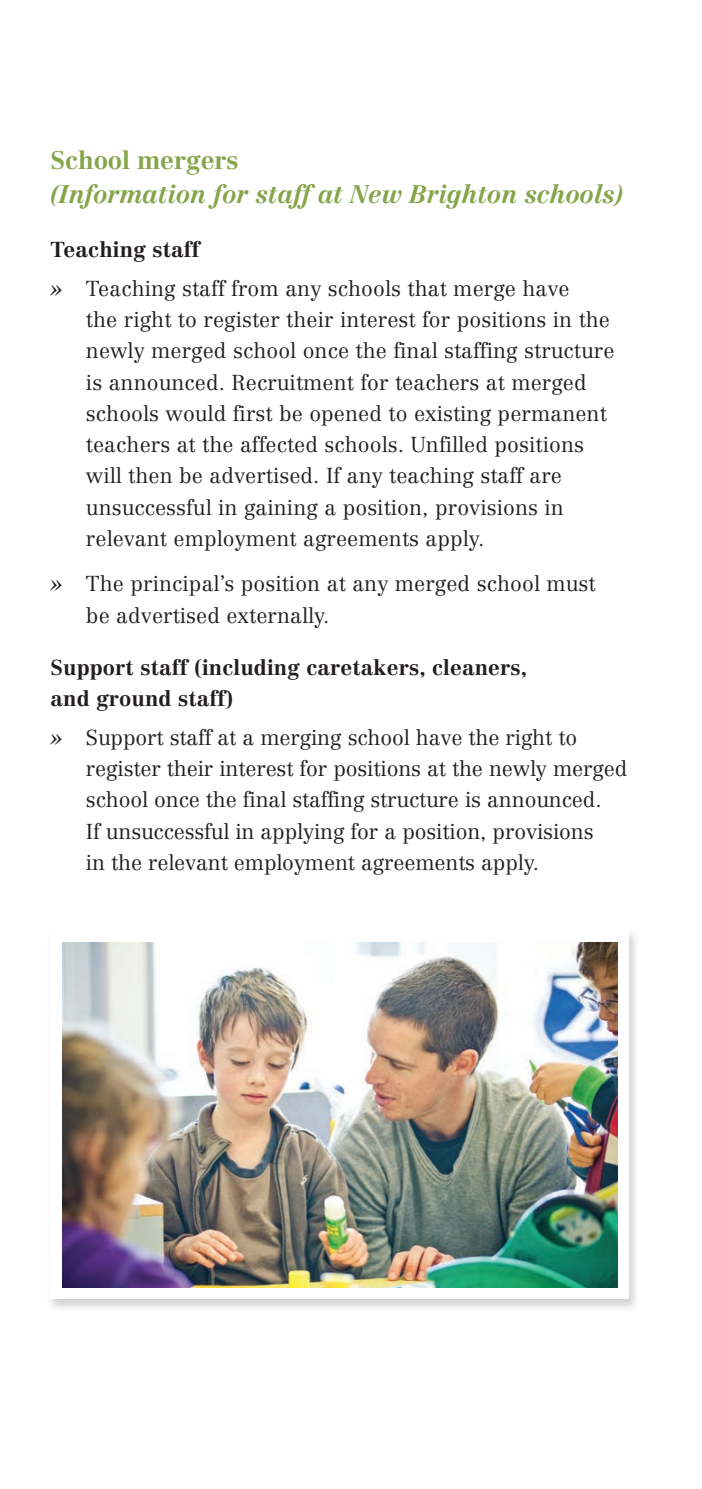
<style>
.page{position:relative;width:702px;height:1489px;background:#fff}
.page>*{position:absolute;margin:0;border:0;box-sizing:border-box;transform-origin:0 0}
.subtitle{font:italic 700 25px/33.8px "Centennial";letter-spacing:-.005em;color:#86a44a}
.t1{font:300 21.25px/31.2px "Centennial";letter-spacing:.005em;color:#231f20}
.Body{font:700 21.25px/31.2px "Centennial";letter-spacing:.005em;color:#231f20}
.s1{font-style:normal}
.s2{font-style:italic}
</style>
<div class="page">
<div style="left:46px;top:928px;width:593px;height:385px;background:#231f20;opacity:.2"></div>
<div style="left:50px;top:928px;width:578px;height:370px;background:#fff"></div>
<img style="left:62px;top:942px;width:555px;height:345px">
<p class="subtitle" style="left:50px;top:143px;width:574px"><span class="s1">School mergers<br></span>(Information for staff at New Brighton schools)</p>
<p class="Body" style="left:50px;top:234px;width:151px">Teaching staff</p>
<p class="t1" style="left:86px;top:272px;width:530px;text-indent:-35px"><span class="s2">»</span> Teaching staff from any schools that merge have<br>the right to register their interest for positions in the newly merged school once the final staffing structure is announced. Recruitment for teachers at merged schools would first be opened to existing permanent teachers at the affected schools. Unfilled positions will then be advertised. If any teaching staff are unsuccessful in gaining a position, provisions in relevant employment agreements apply.</p>
<p class="t1" style="left:86px;top:568px;width:511px;text-indent:-35px"><span class="s2">»</span> The principal’s position at any merged school must be advertised externally.</p>
<p class="Body" style="left:50px;top:651px;width:478px">Support staff (including caretakers, cleaners, and ground staff)</p>
<p class="t1" style="left:86px;top:721px;width:543px;text-indent:-35px"><span class="s2">»</span> Support staff at a merging school have the right to register their interest for positions at the newly merged school once the final staffing structure is announced.<br>If unsuccessful in applying for a position, provisions<br>in the relevant employment agreements apply.</p>
</div>
